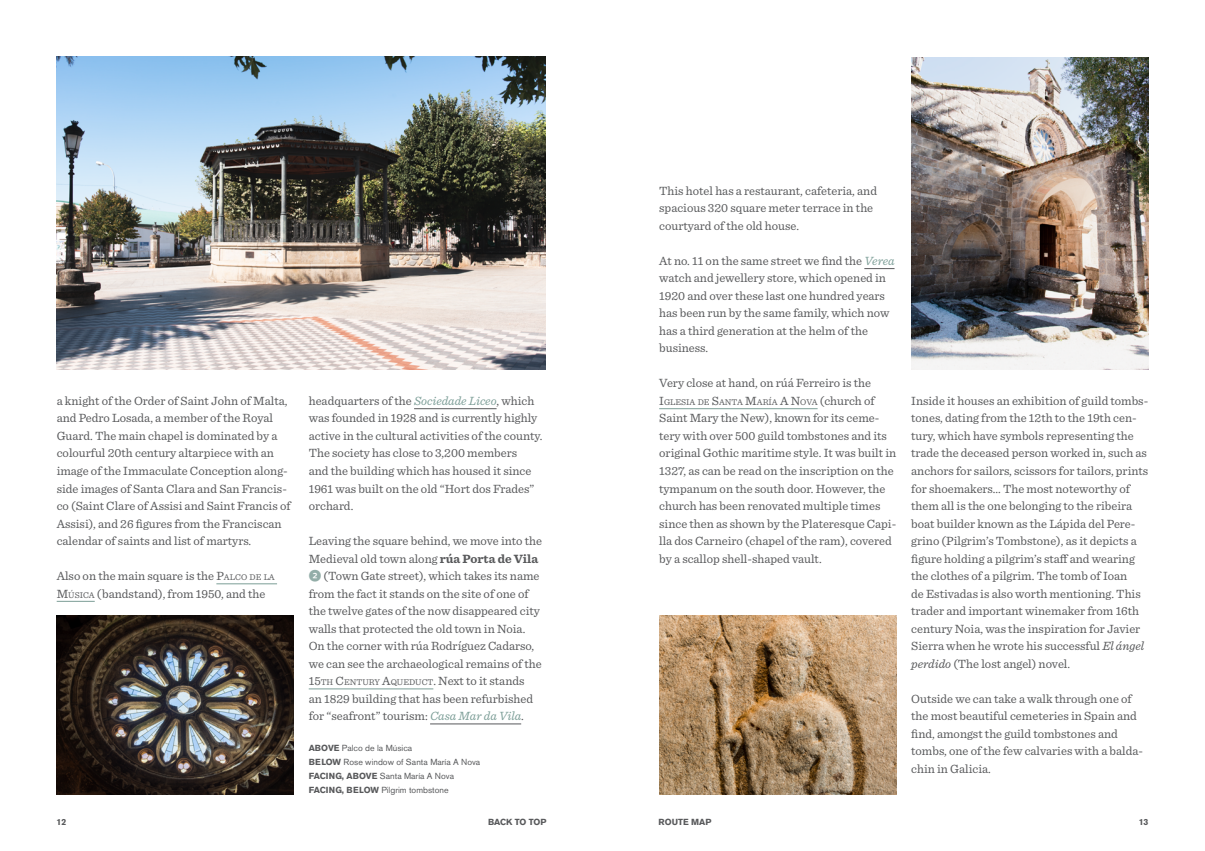
<style>
.page{position:relative;width:1205px;height:851px;background:#fff}
.page>*{position:absolute;margin:0;border:0;box-sizing:border-box;transform-origin:0 0}
.t1{font:12.5px/17.5px "Sentinel";color:#58595b}
.t2{font:8.75px/13.8px "Akzidenz Grotesk BE";color:#58595b}
.t3{font:8.75px "Sentinel";color:#58595b}
.t4{font:700 8.75px "Akzidenz Grotesk BE";color:#58595b}
.t5{font:700 8.75px "Akzidenz Grotesk BE";letter-spacing:-.02em;color:#58595b}
.s1{font-style:inherit}
.s2{font-size:8.75px}
.s3{font-style:italic;color:#7c9e97}
.s4{font-weight:700}
.s5{font-family:"Whitney Index Black Round Bd";color:#93ada8}
.s6{font-size:12.5px}
.s7{font-style:italic}
</style>
<div class="page">
<img style="left:659px;top:615px;width:237px;height:179px">
<img style="left:911px;top:57px;width:237px;height:313px">
<hr style="left:864px;top:268px;width:30px;height:1px;background:#58595b">
<hr style="left:659px;top:408px;width:158px;height:1px;background:#7c9e97">
<img style="left:57px;top:615px;width:237px;height:179px">
<img style="left:57px;top:57px;width:489px;height:313px">
<hr style="left:216px;top:583px;width:61px;height:1px;background:#7c9e97">
<hr style="left:57px;top:601px;width:38px;height:1px;background:#7c9e97">
<hr style="left:414px;top:408px;width:82px;height:1px;background:#58595b">
<hr style="left:309px;top:688px;width:124px;height:1px;background:#7c9e97">
<hr style="left:430px;top:723px;width:91px;height:1px;background:#58595b">
<p class="t1" style="left:57px;top:391px;width:235px">a knight of the Order of Saint John of Malta, and Pedro Losada, a member of the Royal Guard. The main chapel is dominated by a colourful 20th century altarpiece with an image of the Immaculate Conception along&shy;side images of Santa Clara and San Francis&shy;co (Saint Clare of Assisi and Saint Francis of Assisi), and 26 figures from the Franciscan calendar of saints and list of martyrs.</p>
<p class="t1" style="left:57px;top:566px;width:220px">Also on the main square is the <span class="s1">P</span><span class="s2">ALCO DE LA<br></span><span class="s1">M</span><span class="s2">ÚSICA</span> (bandstand), from 1950, and the</p>
<p class="t1" style="left:309px;top:391px;width:235px">headquarters of the <span class="s3">Sociedade Liceo</span>, which was founded in 1928 and is currently highly active in the cultural activities of the county.<br>The society has close to 3,200 members<br>and the building which has housed it since 1961 was built on the old “Hort dos Frades” orchard.</p>
<p class="t1" style="left:309px;top:531px;width:235px">Leaving the square behind, we move into the Medieval old town along <span class="s4">rúa Porta de Vila </span><span class="s5">2</span> (Town Gate street), which takes its name from the fact it stands on the site of one of the twelve gates of the now disappeared city walls that protected the old town in Noia.<br>On the corner with rúa Rodríguez Cadarso, we can see the archaeological remains of the</p>
<p class="t3" style="left:309px;top:675px;width:217px"><span class="s6">15</span>TH <span class="s6">C</span>ENTURY <span class="s6">A</span>QUEDUCT<span class="s6">. Next to it stands</span></p>
<p class="t1" style="left:309px;top:688px;width:226px">an 1829 building that has been refurbished for “seafront” tourism: <span class="s3">Casa Mar da Vila</span>.</p>
<p class="t2" style="left:309px;top:741px;width:173px"><span class="s4">ABOVE</span> Palco de la Música<br><span class="s4">BELOW</span> Rose window of Santa María A Nova<br><span class="s4">FACING, ABOVE</span> Santa María A Nova<br><span class="s4">FACING, BELOW</span> Pilgrim tombstone</p>
<p class="t1" style="left:659px;top:181px;width:219px">This hotel has a restaurant, cafeteria, and spacious 320 square meter terrace in the courtyard of the old house.</p>
<p class="t1" style="left:659px;top:251px;width:237px">At no. 11 on the same street we find the <span class="s3">Verea </span>watch and jewellery store, which opened in 1920 and over these last one hundred years has been run by the same family, which now has a third generation at the helm of the business.</p>
<p class="t1" style="left:659px;top:373px;width:213px">Very close at hand, on rúá Ferreiro is the</p>
<p class="t3" style="left:659px;top:395px;width:217px"><span class="s6">I</span>GLESIA DE <span class="s6">S</span>ANTA <span class="s6">M</span>ARÍA <span class="s6">A N</span>OVA <span class="s6">(church of</span></p>
<p class="t1" style="left:659px;top:408px;width:238px">Saint Mary the New), known for its ceme&shy;tery with over 500 guild tombstones and its original Gothic maritime style. It was built in 1327, as can be read on the inscription on the tympanum on the south door. However, the church has been renovated multiple times since then as shown by the Plateresque Capi&shy;lla dos Carneiro (chapel of the ram), covered by a scallop shell-shaped vault.</p>
<p class="t1" style="left:911px;top:391px;width:238px">Inside it houses an exhibition of guild tombs&shy;tones, dating from the 12th to the 19th cen&shy;tury, which have symbols representing the trade the deceased person worked in, such as anchors for sailors, scissors for tailors, prints for shoemakers... The most noteworthy of them all is the one belonging to the ribeira boat builder known as the Lápida del Pere&shy;grino (Pilgrim’s Tombstone), as it depicts a figure holding a pilgrim’s staff and wearing the clothes of a pilgrim. The tomb of Ioan<br>de Estivadas is also worth mentioning. This trader and important winemaker from 16th century Noia, was the inspiration for Javier Sierra when he wrote his successful <span class="s7">El ángel perdido</span> (The lost angel) novel.</p>
<p class="t1" style="left:911px;top:688px;width:233px">Outside we can take a walk through one of the most beautiful cemeteries in Spain and find, amongst the guild tombstones and tombs, one of the few calvaries with a balda&shy;chin in Galicia.</p>
<p class="t4" style="left:56px;top:817px;width:11px">12</p>
<p class="t5" style="left:488px;top:817px;width:60px">BACK TO TOP</p>
<p class="t4" style="left:658px;top:817px;width:54px">ROUTE MAP</p>
<p class="t4" style="left:1138px;top:817px;width:11px">13</p>
</div>
